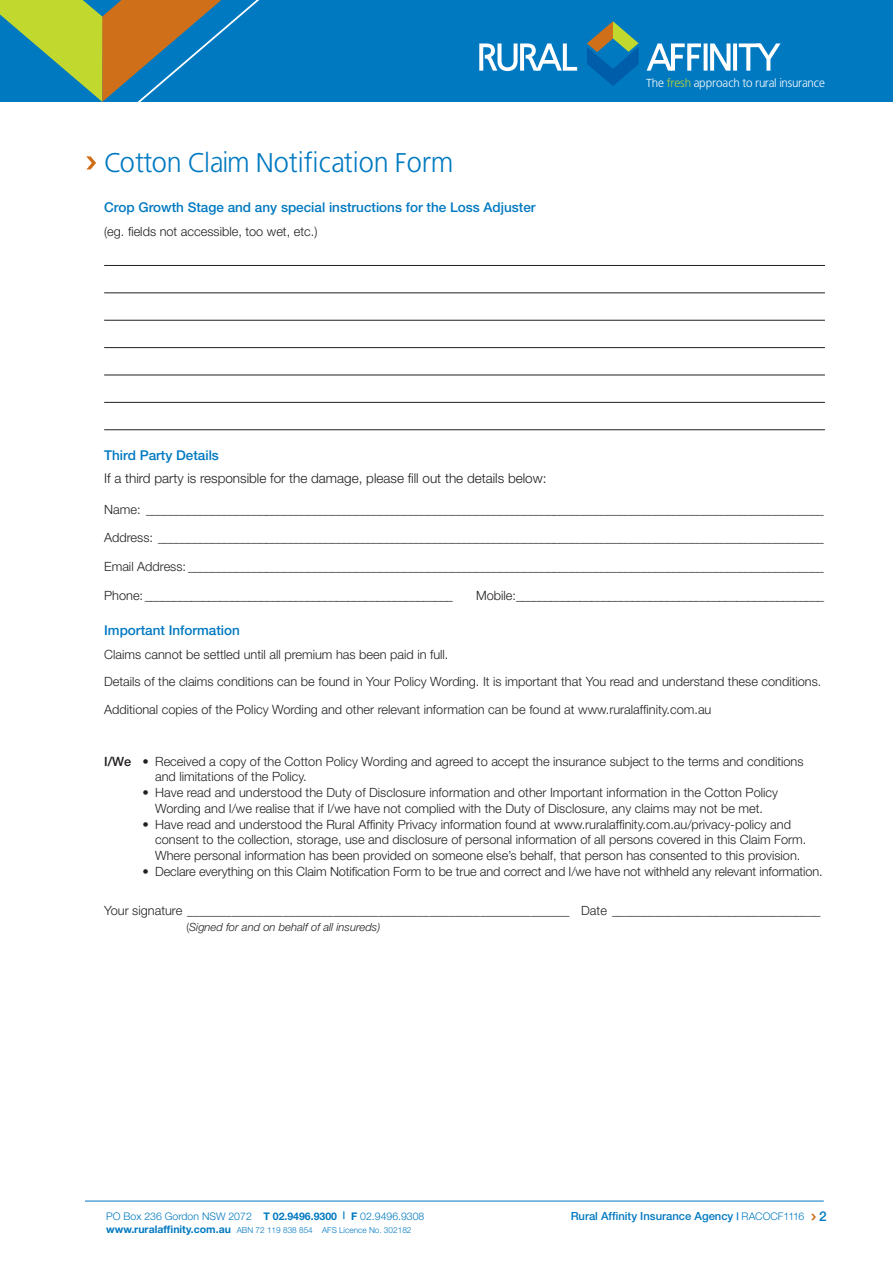
<style>
.page{position:relative;width:893px;height:1263px;background:#fff}
.page>*{position:absolute;margin:0;border:0;box-sizing:border-box;transform-origin:0 0}
.t1{font:27px "Bastardus Sans";color:#0079c1}
.t2{font:500 13.5px "Helvetica Neue";color:#0079c1}
.t3{font:300 13.5px "Helvetica Neue";color:#231f20}
.t4{font:300 12.75px/15.8px "Helvetica Neue";color:#231f20}
.t5{font:11.55px "Bastardus Sans";color:#fff}
.t6{font:500 11.25px "Helvetica Neue";color:#0079c1}
.t7{font:italic 300 11.25px "Helvetica Neue";color:#231f20}
.t8{font:300 10.5px "Helvetica Neue";color:#0079c1}
.t9{font:300 8.25px "Helvetica Neue";color:#0079c1}
.s1{color:#c1d82f}
.s2{font-weight:500}
.s3{font-style:normal}
.s4{font-weight:700}
.s5{font-weight:700;font-size:10.5px}
.s6{font-weight:300;font-size:10.5px}
.s7{font-size:13.5px}
</style>
<div class="page">
<div style="left:0;top:0;width:893px;height:102px;background:#0079c1"></div>
<svg style="left:0;top:0;width:259px;height:102px"></svg>
<svg style="left:479px;top:43px;width:98px;height:28px"></svg>
<svg style="left:647px;top:43px;width:133px;height:28px"></svg>
<svg style="left:587px;top:21px;width:52px;height:65px"></svg>
<hr style="left:104px;top:265px;width:721px;height:1px;background:#231f20">
<hr style="left:104px;top:292px;width:721px;height:1px;background:#231f20">
<hr style="left:104px;top:320px;width:721px;height:1px;background:#231f20">
<hr style="left:104px;top:347px;width:721px;height:1px;background:#231f20">
<hr style="left:104px;top:375px;width:721px;height:1px;background:#231f20">
<hr style="left:104px;top:402px;width:721px;height:1px;background:#231f20">
<hr style="left:104px;top:429px;width:721px;height:1px;background:#231f20">
<svg style="left:86px;top:156px;width:10px;height:13px"></svg>
<hr style="left:85px;top:1201px;width:739px;height:1px;background:#0079c1">
<svg style="left:811px;top:1214px;width:5px;height:6px"></svg>
<h1 class="t1" style="left:104px;top:147px;width:351px">Cotton Claim Notification Form</h1>
<p class="t2" style="left:104px;top:203px;width:433px">Crop Growth Stage and any special instructions for the Loss Adjuster</p>
<p class="t4" style="left:104px;top:224px;width:215px">(eg. fields not accessible, too wet, etc.)</p>
<p class="t5" style="left:646px;top:76px;width:180px">The <span class="s1">fresh</span> approach to rural insurance</p>
<p class="t2" style="left:104px;top:451px;width:116px">Third Party Details</p>
<p class="t3" style="left:104px;top:473px;width:444px">If a third party is responsible for the damage, please fill out the details below:</p>
<p class="t4" style="left:104px;top:502px;width:721px">Name: _________________________________________________________________________________________________________________</p>
<p class="t4" style="left:104px;top:531px;width:721px">Address: _______________________________________________________________________________________________________________</p>
<p class="t4" style="left:104px;top:560px;width:721px">Email Address: __________________________________________________________________________________________________________</p>
<p class="t4" style="left:104px;top:589px;width:350px">Phone: _____________________________________________________</p>
<p class="t4" style="left:476px;top:589px;width:349px">Mobile:_____________________________________________________</p>
<p class="t2" style="left:104px;top:626px;width:137px">Important Information</p>
<p class="t4" style="left:104px;top:642px;width:719px;line-height:27.6px">Claims cannot be settled until all premium has been paid in full.<br>Details of the claims conditions can be found in Your Policy Wording. It is important that You read and understand these conditions.<br>Additional copies of the Policy Wording and other relevant information can be found at www.ruralaffinity.com.au</p>
<p class="t4" style="left:155px;top:754px;width:650px;text-indent:-51px"><span class="s2">I/We</span> • Received a copy of the Cotton Policy Wording and agreed to accept the insurance subject to the terms and conditions and limitations of the Policy.</p>
<p class="t4" style="left:142px;top:786px;width:637px;text-align:center">• Have read and understood the Duty of Disclosure information and other Important information in the Cotton Policy<br>Wording and I/we realise that if I/we have not complied with the Duty of Disclosure, any claims may not be met.</p>
<p class="t4" style="left:155px;top:817px;width:653px;text-indent:-13px">• Have read and understood the Rural Affinity Privacy information found at www.ruralaffinity.com.au/privacy-policy and consent to the collection, storage, use and disclosure of personal information of all persons covered in this Claim Form.<br>Where personal information has been provided on someone else’s behalf, that person has consented to this provision.</p>
<p class="t4" style="left:142px;top:865px;width:682px">• Declare everything on this Claim Notification Form to be true and correct and I/we have not withheld any relevant information.</p>
<p class="t4" style="left:104px;top:903px;width:718px">Your signature ____________________________________________________________ Date __________________________________</p>
<p class="t7" style="left:186px;top:923px;width:195px"><span class="s3">(</span>Signed for and on behalf of all insureds)</p>
<p class="t8" style="left:106px;top:1212px;width:320px">PO Box 236 Gordon NSW 2072 <span class="s4">T 02.9496.9300 | F</span> 02.9496.9308</p>
<p class="t6" style="left:571px;top:1212px;width:257px">Rural Affinity Insurance Agency <span class="s5">|</span> <span class="s6">RACOCF1116</span> <span class="s7">2</span></p>
<p class="t9" style="left:106px;top:1227px;width:307px"><span class="s5">www.ruralaffinity.com.au</span> ABN 72 119 838 854 AFS Licence No. 302182</p>
</div>
